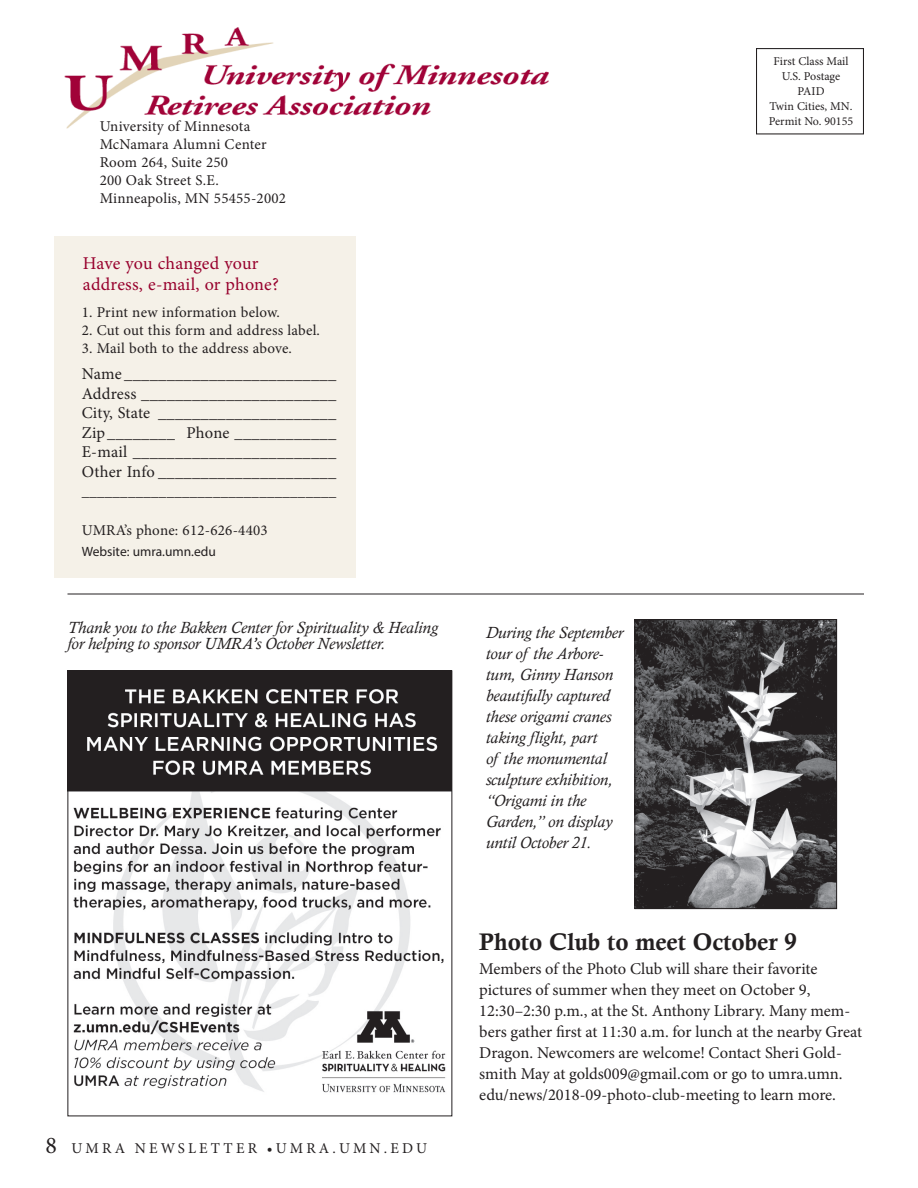
<style>
.page{position:relative;width:918px;height:1188px;background:#fff}
.page>*{position:absolute;margin:0;border:0;box-sizing:border-box;transform-origin:0 0}
.Level_2_Head{font:24px "Calis MT Bol";color:#231f20}
.t1{font:18px/21px "Minion Pro";letter-spacing:.01em;color:#98012d}
.Body_Paragraph{font:16.5px/21px "Minion Pro";color:#231f20}
.Body_Copy{font:italic 16.5px/21px "Calisto";color:#231f20}
.Body_Paragraph-2{font:italic 16.5px/16.5px "Calisto";color:#231f20}
.t2{font:15px "Minion Pro";letter-spacing:.015em;color:#231f20}
.t3{font:15px "Minion Pro";letter-spacing:.21em;color:#231f20}
.captions{font:13.5px "Myriad Pro";color:#231f20}
.t4{font:12px "Minion Pro";color:#231f20}
.s1{font-size:24px}
</style>
<div class="page">
<div style="left:54px;top:236px;width:301px;height:342px;background:#f5f1e8"></div>
<img style="left:64px;top:27px;width:485px;height:102px">
<div style="left:756px;top:48px;width:108px;height:86px;border:1px solid #231f20"></div>
<hr style="left:68px;top:594px;width:796px;height:1px;background:#231f20">
<img style="left:70px;top:672px;width:380px;height:421px">
<img style="left:636px;top:621px;width:199px;height:286px">
<div style="left:634px;top:619px;width:203px;height:290px;border:1px solid #231f20"></div>
<p class="t2" style="left:100px;top:116px;width:152px">University of Minnesota</p>
<p class="t2" style="left:100px;top:134px;width:169px">McNamara Alumni Center</p>
<p class="t2" style="left:100px;top:152px;width:130px">Room 264, Suite 250</p>
<p class="t2" style="left:100px;top:170px;width:121px">200 Oak Street S.E.</p>
<p class="t2" style="left:100px;top:188px;width:188px">Minneapolis, MN 55455-2002</p>
<p class="t1" style="left:83px;top:253px;width:198px">Have you changed your address, e-mail, or phone?</p>
<p class="t2" style="left:82px;top:302px;width:200px">1. Print new information below.</p>
<p class="t2" style="left:82px;top:320px;width:240px">2. Cut out this form and address label.</p>
<p class="t2" style="left:82px;top:338px;width:212px">3. Mail both to the address above.</p>
<p class="Body_Paragraph" style="left:82px;top:363px;width:256px">Name _________________________</p>
<p class="Body_Paragraph" style="left:82px;top:383px;width:256px">Address _______________________</p>
<p class="Body_Paragraph" style="left:82px;top:402px;width:256px">City, State _____________________</p>
<p class="Body_Paragraph" style="left:82px;top:422px;width:256px">Zip________ Phone ____________</p>
<p class="Body_Paragraph" style="left:82px;top:441px;width:256px">E-mail ________________________</p>
<p class="Body_Paragraph" style="left:82px;top:461px;width:256px">Other Info _____________________</p>
<p class="t2" style="left:82px;top:481px;width:256px">_________________________________</p>
<p class="t2" style="left:82px;top:520px;width:188px">UMRA’s phone: 612-626-4403</p>
<p class="captions" style="left:82px;top:543px;width:136px">Website: umra.umn.edu</p>
<p class="Body_Paragraph-2" style="left:68px;top:619px;width:372px">Thank you to the Bakken Center for Spirituality &amp; Healing for helping to sponsor UMRA’s October Newsletter.</p>
<p class="t3" style="left:46px;top:1138px;width:383px"><span class="s1">8</span> UMRA NEWSLETTER •UMRA.UMN.EDU</p>
<p class="t4" style="left:774px;top:53px;width:76px">First Class Mail</p>
<p class="t4" style="left:782px;top:68px;width:60px">U.S. Postage</p>
<p class="t4" style="left:798px;top:83px;width:28px">PAID</p>
<p class="t4" style="left:769px;top:98px;width:85px">Twin Cities, MN.</p>
<p class="t4" style="left:769px;top:113px;width:86px">Permit No. 90155</p>
<p class="Body_Copy" style="left:486px;top:622px;width:139px">During the September tour of the Arbore&shy;tum, Ginny Hanson beautifully captured these origami cranes taking flight, part<br>of the monumental sculpture exhibition, “Origami in the<br>Garden,” on display until October 21.</p>
<p class="Level_2_Head" style="left:479px;top:928px;width:319px">Photo Club to meet October 9</p>
<p class="Body_Paragraph" style="left:479px;top:958px;width:384px">Members of the Photo Club will share their favorite pictures of summer when they meet on October 9, 12:30–2:30 p.m., at the St. Anthony Library. Many mem&shy;bers gather first at 11:30 a.m. for lunch at the nearby Great Dragon. Newcomers are welcome! Contact Sheri Gold&shy;smith May at golds009@gmail.com or go to umra.umn. edu/news/2018-09-photo-club-meeting to learn more.</p>
</div>
